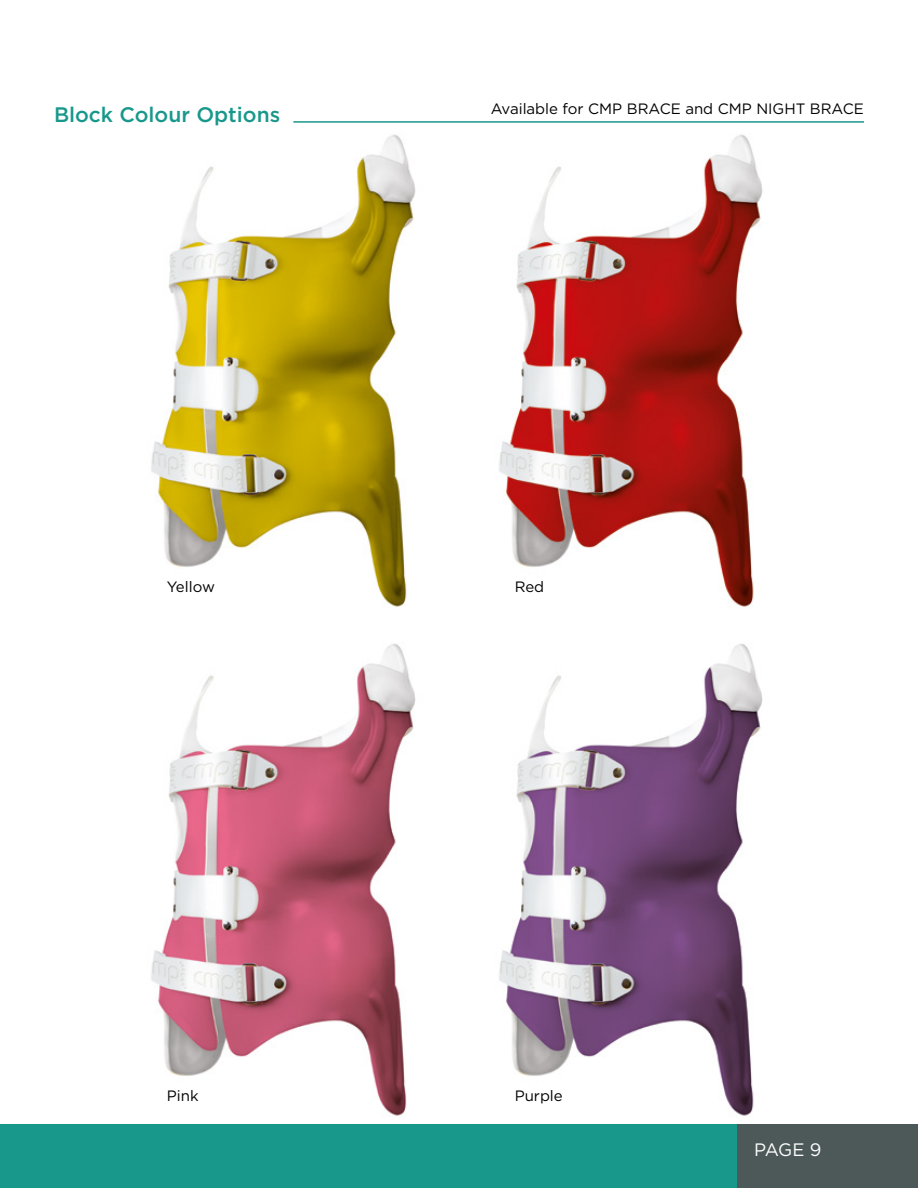
<style>
.page{position:relative;width:918px;height:1188px;background:#fff}
.page>*{position:absolute;margin:0;border:0;box-sizing:border-box;transform-origin:0 0}
.t1{font:500 21px "Gotham";color:#18988b}
.t2{font:18px "Gotham";color:#fff}
.t3{font:15px "Gotham";color:#000}
</style>
<div class="page">
<div style="left:0;top:1125px;width:918px;height:63px;background:#18988b"></div>
<div style="left:737px;top:1125px;width:181px;height:63px;background:#4d5858"></div>
<hr style="left:293px;top:121px;width:571px;height:2px;background:#18988b">
<img style="left:151px;top:135px;width:265px;height:472px">
<img style="left:151px;top:644px;width:265px;height:472px">
<img style="left:499px;top:135px;width:264px;height:472px">
<img style="left:499px;top:644px;width:264px;height:472px">
<h1 class="t1" style="left:54px;top:102px;width:228px">Block Colour Options</h1>
<p class="t3" style="left:491px;top:100px;width:375px">Available for CMP BRACE and CMP NIGHT BRACE</p>
<p class="t3" style="left:167px;top:577px;width:50px">Yellow</p>
<p class="t3" style="left:515px;top:577px;width:31px">Red</p>
<p class="t3" style="left:167px;top:1087px;width:33px">Pink</p>
<p class="t3" style="left:515px;top:1087px;width:50px">Purple</p>
<p class="t2" style="left:754px;top:1139px;width:69px">PAGE 9</p>
</div>
